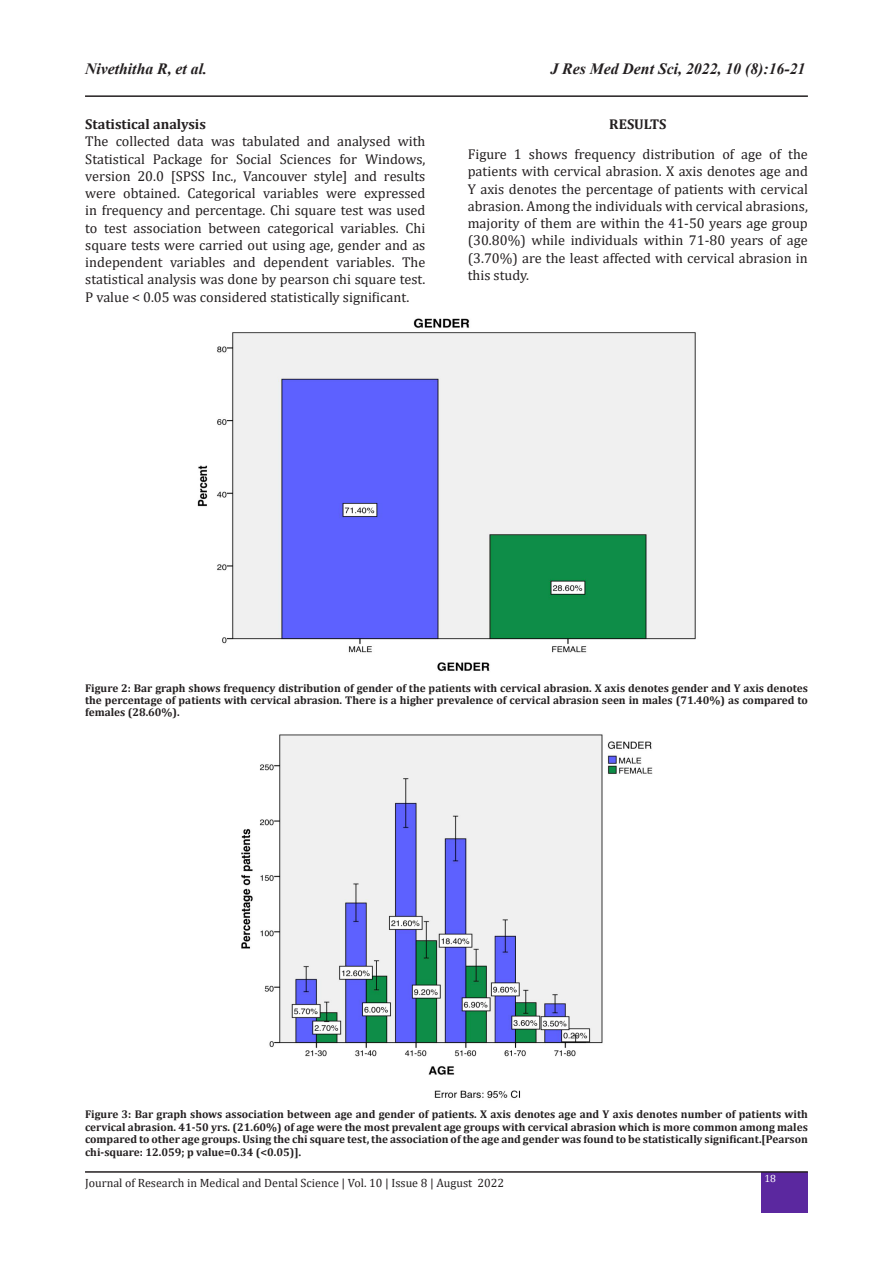
<style>
.page{position:relative;width:893px;height:1263px;background:#fff}
.page>*{position:absolute;margin:0;border:0;box-sizing:border-box;transform-origin:0 0}
.t1{font:italic 700 15.75px "Times New Roman";color:#231f20}
.bd{font:14.25px/17.2px "Cambria";color:#231f20;text-align:justify}
.t2{font:700 14.25px "Cambria";color:#231f20}
.t3{font:12px "Cambria";color:#231f20}
.t4{font:700 11.25px/12.3px "Cambria";color:#231f20;text-align:justify}
.t5{font:10.5px "Cambria";color:#fff}
.s1{font-family:"Times New Roman"}
</style>
<div class="page">
<hr style="left:85px;top:95px;width:723px;height:2px;background:#231f20">
<div style="left:762px;top:1172px;width:46px;height:41px;background:#5b289f"></div>
<hr style="left:85px;top:1171px;width:723px;height:2px;background:#231f20">
<img style="left:197px;top:318px;width:499px;height:354px">
<img style="left:241px;top:734px;width:412px;height:365px">
<p class="t1" style="left:85px;top:58px;width:124px">Nivethitha R, et al.</p>
<p class="t1" style="left:550px;top:58px;width:257px">J Res Med Dent Sci, 2022, 10 (8):16-21</p>
<p class="t2" style="left:85px;top:114px;width:122px">Statistical analysis</p>
<p class="bd" style="left:85px;top:133px;width:342px">The collected data was tabulated and analysed with Statistical Package for Social Sciences for Windows, version 20.0 [SPSS Inc., Vancouver style] and results were obtained. Categorical variables were expressed in frequency and percentage. Chi square test was used to test association between categorical variables. Chi square tests were carried out using age, gender and as independent variables and dependent variables. The statistical analysis was done by pearson chi square test.<br>P value &lt; 0.05 was considered statistically significant.</p>
<p class="t2" style="left:609px;top:114px;width:58px">RESULTS</p>
<p class="bd" style="left:468px;top:146px;width:342px">Figure 1 shows frequency distribution of age of the patients with cervical abrasion. X axis denotes age and Y axis denotes the percentage of patients with cervical abrasion. Among the individuals with cervical abrasions, majority of them are within the 41-50 years age group (30.80%) while individuals within 71-80 years of age (3.70%) are the least affected with cervical abrasion in this study.</p>
<p class="t4" style="left:85px;top:681px;width:724px">Figure 2: Bar graph shows frequency distribution of gender of the patients with cervical abrasion. X axis denotes gender and Y axis denotes the percentage of patients with cervical abrasion. There is a higher prevalence of cervical abrasion seen in males (71.40%) as compared to females (28.60%).</p>
<p class="t4" style="left:85px;top:1108px;width:724px">Figure 3: Bar graph shows association between age and gender of patients. X axis denotes age and Y axis denotes number of patients with cervical abrasion. 41-50 yrs. (21.60%) of age were the most prevalent age groups with cervical abrasion which is more common among males compared to other age groups. Using the chi square test, the association of the age and gender was found to be statistically significant.[Pearson chi-square: 12.059; p value=0.34 (&lt;0.05)]<span class="s1">.</span></p>
<p class="t3" style="left:85px;top:1176px;width:421px">Journal of Research in Medical and Dental Science | Vol. 10 | Issue 8 | August 2022</p>
<p class="t5" style="left:764px;top:1172px;width:13px">18</p>
</div>
